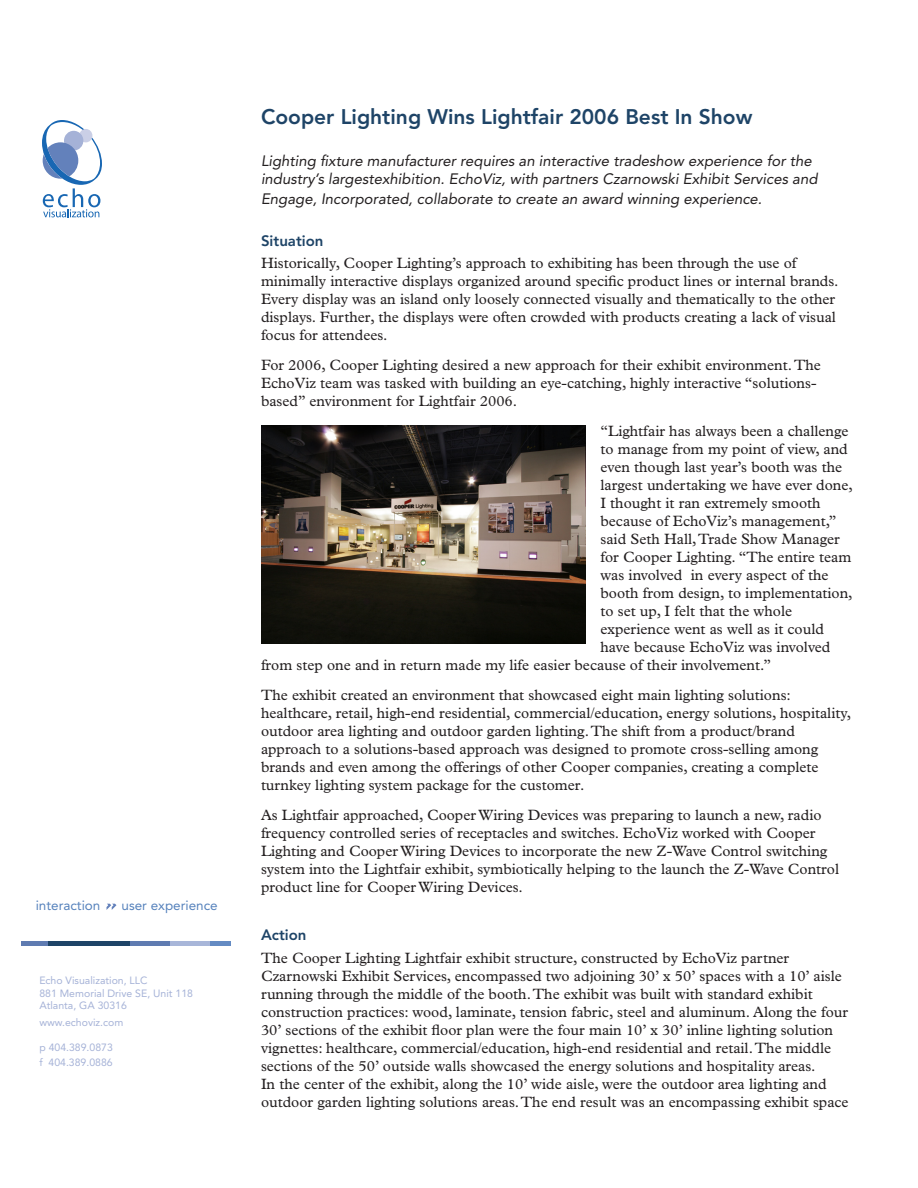
<style>
.page{position:relative;width:918px;height:1188px;background:#fff}
.page>*{position:absolute;margin:0;border:0;box-sizing:border-box;transform-origin:0 0}
.t1{font:800 21px "Avenir LT Std";color:#1e4467}
.t2{font:15px/18px "Plantin Std";color:#231f20}
.t3{font:italic 15px/18px "Avenir LT Std";color:#231f20}
.t4{font:800 15px "Avenir LT Std";color:#1e4467}
.t5{font:13.5px "Avenir LT Std";color:#5682bc}
.t6{font:10.5px "Avenir LT Std";color:#a5b2d7}
</style>
<div class="page">
<hr style="left:21px;top:942px;width:27px;height:4px;background:#5f7bb1">
<hr style="left:48px;top:942px;width:83px;height:4px;background:#1e4467">
<hr style="left:131px;top:942px;width:39px;height:4px;background:#5f7bb1">
<hr style="left:170px;top:942px;width:41px;height:4px;background:#a8b6d9">
<hr style="left:211px;top:942px;width:20px;height:4px;background:#648bc3">
<svg style="left:107px;top:904px;width:9px;height:6px"></svg>
<svg style="left:42px;top:120px;width:60px;height:97px"></svg>
<img style="left:261px;top:426px;width:325px;height:217px">
<p class="t5" style="left:36px;top:898px;width:66px">interaction</p>
<p class="t5" style="left:122px;top:898px;width:98px">user experience</p>
<p class="t6" style="left:39px;top:974px;width:110px">Echo Visualization, LLC</p>
<p class="t6" style="left:39px;top:987px;width:155px">881 Memorial Drive SE, Unit 118</p>
<p class="t6" style="left:39px;top:999px;width:89px">Atlanta, GA 30316</p>
<p class="t6" style="left:39px;top:1016px;width:86px">www.echoviz.com</p>
<p class="t6" style="left:39px;top:1042px;width:75px">p 404.389.0873</p>
<p class="t6" style="left:39px;top:1056px;width:74px">f 404.389.0886</p>
<p class="t1" style="left:261px;top:104px;width:493px">Cooper Lighting Wins Lightfair 2006 Best In Show</p>
<p class="t3" style="left:261px;top:152px;width:558px">Lighting fixture manufacturer requires an interactive tradeshow experience for the industry’s largestexhibition. EchoViz, with partners Czarnowski Exhibit Services and</p>
<p class="t3" style="left:261px;top:190px;width:503px">Engage, Incorporated, collaborate to create an award winning experience.</p>
<p class="t4" style="left:261px;top:232px;width:64px">Situation</p>
<p class="t2" style="left:261px;top:254px;width:579px">Historically, Cooper Lighting’s approach to exhibiting has been through the use of minimally interactive displays organized around specific product lines or internal brands.<br>Every display was an island only loosely connected visually and thematically to the other displays. Further, the displays were often crowded with products creating a lack of visual focus for attendees.</p>
<p class="t2" style="left:261px;top:356px;width:561px">For 2006, Cooper Lighting desired a new approach for their exhibit environment. The<br>EchoViz team was tasked with building an eye-catching, highly interactive “solutions&shy;based” environment for Lightfair 2006.</p>
<p class="t2" style="left:601px;top:422px;width:250px">“Lightfair has always been a challenge</p>
<p class="t2" style="left:601px;top:440px;width:249px">to manage from my point of view, and</p>
<p class="t2" style="left:601px;top:458px;width:243px">even though last year’s booth was the</p>
<p class="t2" style="left:601px;top:476px;width:254px">largest undertaking we have ever done,</p>
<p class="t2" style="left:601px;top:494px;width:222px">I thought it ran extremely smooth</p>
<p class="t2" style="left:601px;top:512px;width:237px">because of EchoViz’s management,”</p>
<p class="t2" style="left:601px;top:530px;width:241px">said Seth Hall, Trade Show Manager</p>
<p class="t2" style="left:601px;top:548px;width:252px">for Cooper Lighting. “The entire team</p>
<p class="t2" style="left:601px;top:566px;width:229px">was involved in every aspect of the</p>
<p class="t2" style="left:601px;top:584px;width:254px">booth from design, to implementation,</p>
<p class="t2" style="left:601px;top:602px;width:193px">to set up, I felt that the whole</p>
<p class="t2" style="left:601px;top:620px;width:225px">experience went as well as it could</p>
<p class="t2" style="left:601px;top:638px;width:232px">have because EchoViz was involved</p>
<p class="t2" style="left:261px;top:656px;width:512px">from step one and in return made my life easier because of their involvement.”</p>
<p class="t2" style="left:261px;top:686px;width:592px">The exhibit created an environment that showcased eight main lighting solutions: healthcare, retail, high-end residential, commercial/education, energy solutions, hospitality, outdoor area lighting and outdoor garden lighting. The shift from a product/brand approach to a solutions-based approach was designed to promote cross-selling among brands and even among the offerings of other Cooper companies, creating a complete turnkey lighting system package for the customer.</p>
<p class="t2" style="left:261px;top:806px;width:580px">As Lightfair approached, Cooper Wiring Devices was preparing to launch a new, radio frequency controlled series of receptacles and switches. EchoViz worked with Cooper Lighting and Cooper Wiring Devices to incorporate the new Z-Wave Control switching system into the Lightfair exhibit, symbiotically helping to the launch the Z-Wave Control product line for Cooper Wiring Devices.</p>
<p class="t4" style="left:261px;top:926px;width:47px">Action</p>
<p class="t2" style="left:261px;top:949px;width:589px">The Cooper Lighting Lightfair exhibit structure, constructed by EchoViz partner Czarnowski Exhibit Services, encompassed two adjoining 30’ x 50’ spaces with a 10’ aisle running through the middle of the booth. The exhibit was built with standard exhibit construction practices: wood, laminate, tension fabric, steel and aluminum. Along the four 30’ sections of the exhibit floor plan were the four main 10’ x 30’ inline lighting solution vignettes: healthcare, commercial/education, high-end residential and retail. The middle sections of the 50’ outside walls showcased the energy solutions and hospitality areas.<br>In the center of the exhibit, along the 10’ wide aisle, were the outdoor area lighting and outdoor garden lighting solutions areas. The end result was an encompassing exhibit space</p>
</div>
